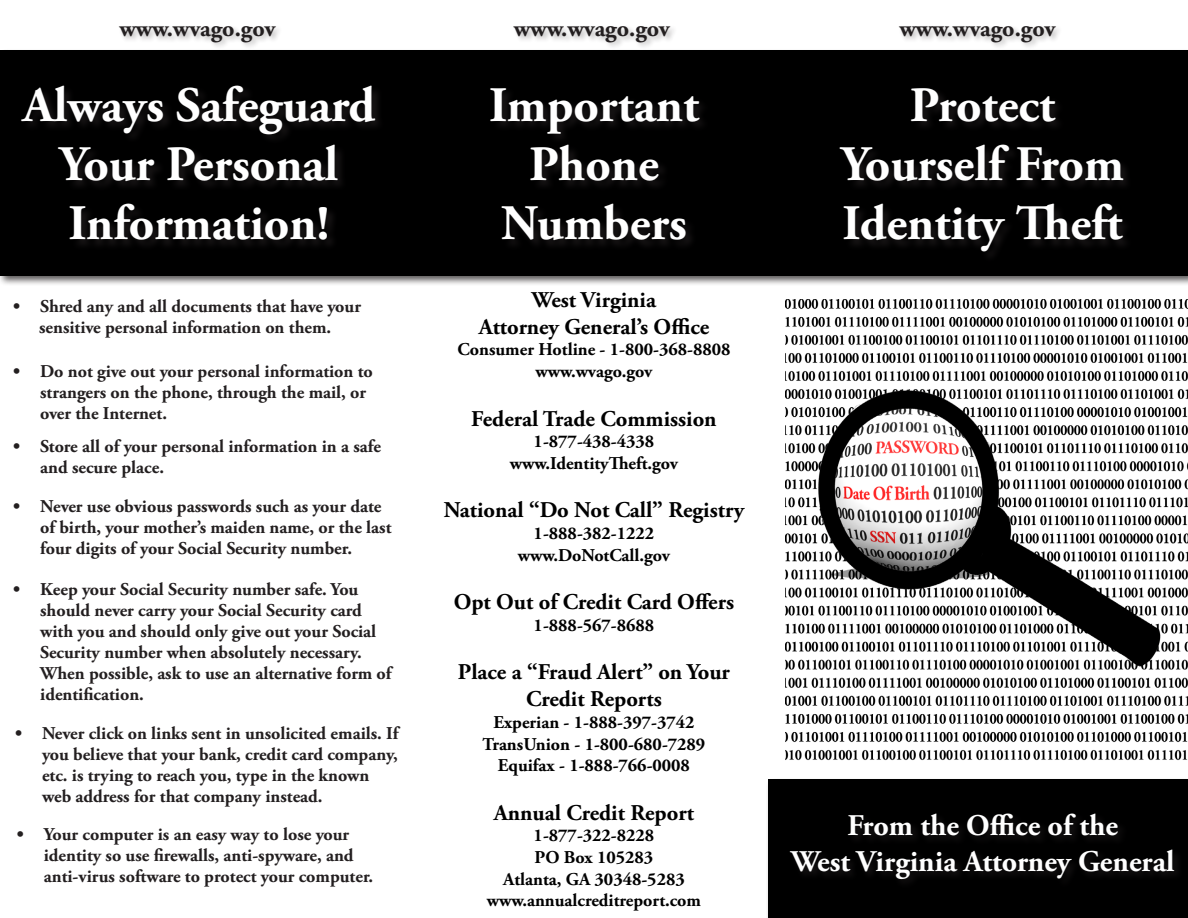
<style>
.page{position:relative;width:1188px;height:918px;background:#fff}
.page>*{position:absolute;margin:0;border:0;box-sizing:border-box;transform-origin:0 0}
.t1{font:700 49.5px "Adobe Garamond Pro";color:#fff}
.t2{font:700 30px "Adobe Garamond Pro";color:#fff}
.t3{font:700 24px "Adobe Garamond Pro";color:#231f20}
.t4{font:700 22.5px "Adobe Garamond Pro";color:#000}
.t5{font:700 18px/21px "Adobe Garamond Pro";color:#231f20}
.t6{font:700 18px "Adobe Garamond Pro";color:#000}
</style>
<div class="page">
<div style="left:768px;top:779px;width:420px;height:139px;background:#000"></div>
<div style="left:0;top:48px;width:1188px;height:238px;background:#231f20;opacity:.75"></div>
<div style="left:0;top:50px;width:1188px;height:225px;background:#000"></div>
<div style="left:839px;top:86px;width:296px;height:178px;background:#231f20;opacity:.75"></div>
<div style="left:490px;top:86px;width:221px;height:166px;background:#231f20;opacity:.75"></div>
<div style="left:20px;top:84px;width:367px;height:168px;background:#231f20;opacity:.75"></div>
<div style="left:118px;top:24px;width:165px;height:25px;background:#231f20;opacity:.3"></div>
<div style="left:512px;top:24px;width:166px;height:25px;background:#231f20;opacity:.3"></div>
<div style="left:898px;top:24px;width:165px;height:25px;background:#231f20;opacity:.3"></div>
<img style="left:785px;top:299px;width:403px;height:462px">
<p class="t3" style="left:119px;top:14px;width:157px">www.wvago.gov</p>
<p class="t3" style="left:514px;top:14px;width:157px">www.wvago.gov</p>
<p class="t3" style="left:899px;top:14px;width:157px">www.wvago.gov</p>
<p class="t1" style="left:23px;top:76px;width:354px">Always Safeguard</p>
<p class="t1" style="left:60px;top:135px;width:280px">Your Personal</p>
<p class="t1" style="left:68px;top:195px;width:262px">Information!</p>
<p class="t5" style="left:13px;top:296px;width:349px">• Shred any and all documents that have your</p>
<p class="t5" style="left:39px;top:317px;width:294px">sensitive personal information on them.</p>
<p class="t5" style="left:40px;top:361px;width:334px;text-indent:-27px">• Do not give out your personal information to strangers on the phone, through the mail, or over the Internet.</p>
<p class="t5" style="left:40px;top:436px;width:342px;text-indent:-27px">• Store all of your personal information in a safe and secure place.</p>
<p class="t5" style="left:40px;top:496px;width:353px;text-indent:-27px">• Never use obvious passwords such as your date of birth, your mother’s maiden name, or the last four digits of your Social Security number.</p>
<p class="t5" style="left:40px;top:579px;width:353px;text-indent:-27px">• Keep your Social Security number safe. You should never carry your Social Security card with you and should only give out your Social Security number when absolutely necessary.<br>When possible, ask to use an alternative form of identification.</p>
<p class="t5" style="left:42px;top:723px;width:358px;text-indent:-27px">• Never click on links sent in unsolicited emails. If you believe that your bank, credit card company, etc. is trying to reach you, type in the known web address for that company instead.</p>
<p class="t5" style="left:44px;top:825px;width:331px;text-indent:-27px">• Your computer is an easy way to lose your identity so use firewalls, anti-spyware, and anti-virus software to protect your computer.</p>
<p class="t1" style="left:489px;top:76px;width:211px">Important</p>
<p class="t1" style="left:529px;top:135px;width:131px">Phone</p>
<p class="t1" style="left:501px;top:195px;width:187px">Numbers</p>
<p class="t4" style="left:532px;top:286px;width:126px">West Virginia</p>
<p class="t4" style="left:479px;top:313px;width:232px">Attorney General’s Office</p>
<p class="t6" style="left:457px;top:339px;width:275px">Consumer Hotline - 1-800-368-8808</p>
<p class="t6" style="left:536px;top:361px;width:118px">www.wvago.gov</p>
<p class="t4" style="left:471px;top:405px;width:247px">Federal Trade Commission</p>
<p class="t6" style="left:534px;top:431px;width:122px">1-877-438-4338</p>
<p class="t6" style="left:510px;top:453px;width:170px">www.IdentityTheft.gov</p>
<p class="t4" style="left:444px;top:497px;width:302px">National “Do Not Call” Registry</p>
<p class="t6" style="left:534px;top:523px;width:122px">1-888-382-1222</p>
<p class="t6" style="left:518px;top:544px;width:154px">www.DoNotCall.gov</p>
<p class="t4" style="left:454px;top:589px;width:282px">Opt Out of Credit Card Offers</p>
<p class="t6" style="left:534px;top:615px;width:122px">1-888-567-8688</p>
<p class="t4" style="left:458px;top:659px;width:274px">Place a “Fraud Alert” on Your</p>
<p class="t4" style="left:526px;top:686px;width:137px">Credit Reports</p>
<p class="t6" style="left:493px;top:712px;width:203px">Experian - 1-888-397-3742</p>
<p class="t6" style="left:483px;top:733px;width:224px">TransUnion - 1-800-680-7289</p>
<p class="t6" style="left:498px;top:755px;width:194px">Equifax - 1-888-766-0008</p>
<p class="t4" style="left:494px;top:799px;width:202px">Annual Credit Report</p>
<p class="t6" style="left:534px;top:825px;width:122px">1-877-322-8228</p>
<p class="t6" style="left:535px;top:847px;width:120px">PO Box 105283</p>
<p class="t6" style="left:503px;top:868px;width:183px">Atlanta, GA 30348-5283</p>
<p class="t6" style="left:487px;top:890px;width:216px">www.annualcreditreport.com</p>
<p class="t1" style="left:910px;top:76px;width:147px">Protect</p>
<p class="t1" style="left:841px;top:135px;width:284px">Yourself From</p>
<p class="t1" style="left:842px;top:195px;width:282px">Identity Theft</p>
<p class="t2" style="left:847px;top:808px;width:272px">From the Office of the</p>
<p class="t2" style="left:791px;top:844px;width:385px">West Virginia Attorney General</p>
</div>
